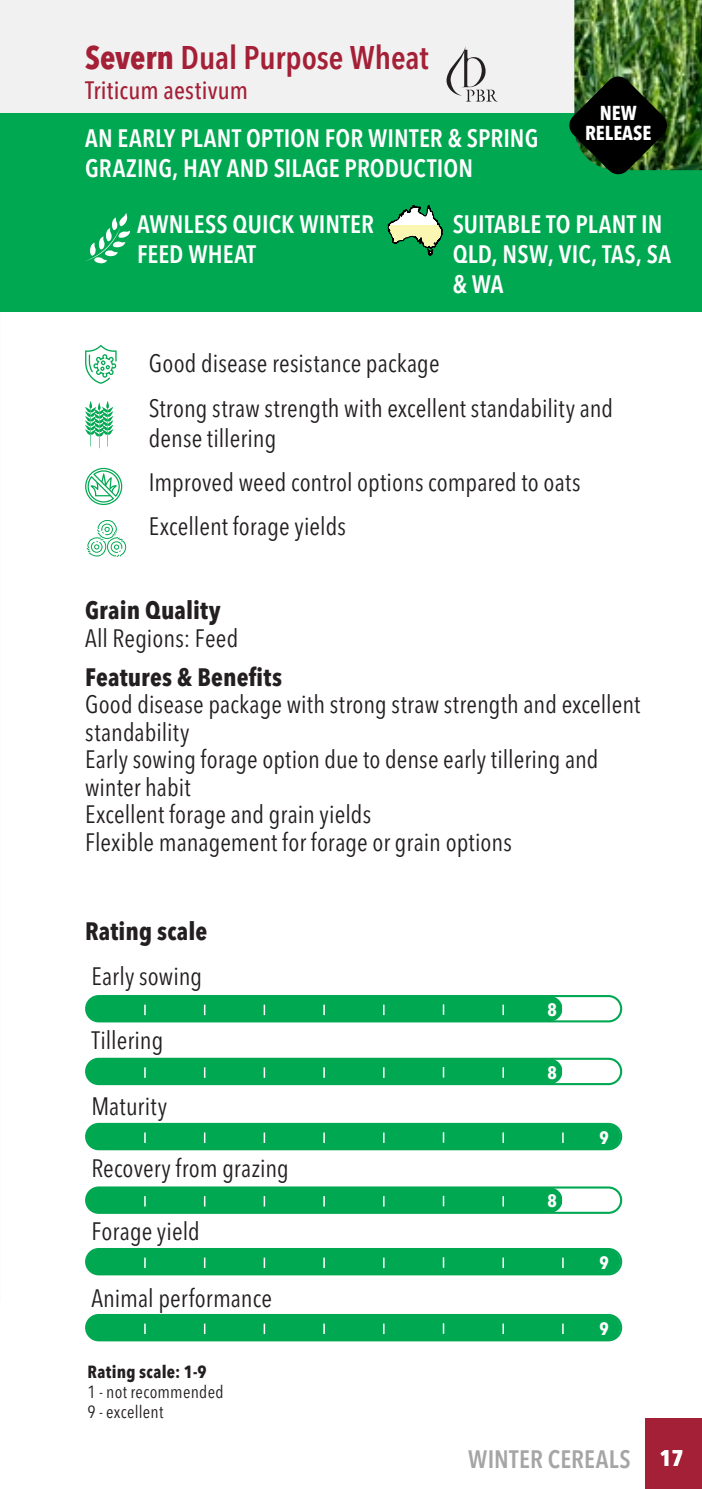
<style>
.page{position:relative;width:702px;height:1489px;background:#fff}
.page>*{position:absolute;margin:0;border:0;box-sizing:border-box;transform-origin:0 0}
.t1{font:600 condensed 32.5px "Avenir Next LT Pro";letter-spacing:-.005em;color:#a42036}
.t2{font:condensed 25px/27.5px "Avenir Next LT Pro";letter-spacing:.005em;color:#231f20}
.t3{font:600 condensed 25px/30px "Avenir Next LT Pro";letter-spacing:.005em;color:#fff}
.t4{font:700 condensed 25px "Avenir Next LT Pro";letter-spacing:.005em;color:#231f20}
.t5{font:500 condensed 25px "Avenir Next LT Pro";letter-spacing:.01em;color:#a42036}
.t6{font:600 condensed 25px "Avenir Next LT Pro";letter-spacing:.01em;color:#a6a5a5}
.t7{font:700 condensed 22.5px "Avenir Next LT Pro";color:#fff}
.t8{font:700 condensed 20px/20px "Avenir Next LT Pro";color:#fff;text-align:center}
.t9{font:700 condensed 17.75px "Avenir Next LT Pro";color:#fff}
.t10{font:condensed 17.5px/20px "Avenir Next LT Pro";letter-spacing:.015em;color:#231f20}
.t11{font:700 condensed 17.5px "Avenir Next LT Pro";letter-spacing:.015em;color:#231f20}
.s1{font-weight:700}
</style>
<div class="page">
<div style="left:645px;top:1417px;width:57px;height:71px;background:#a42036"></div>
<svg style="left:87px;top:519px;width:39px;height:38px"></svg>
<svg style="left:85px;top:345px;width:32px;height:39px"></svg>
<svg style="left:85px;top:401px;width:28px;height:47px"></svg>
<svg style="left:85px;top:468px;width:37px;height:37px"></svg>
<div style="left:0;top:0;width:702px;height:149px;background:#f1f1f2"></div>
<div style="left:0;top:113px;width:702px;height:199px;background:#00a851"></div>
<img style="left:574px;top:0;width:128px;height:170px">
<div style="left:85px;top:1122px;width:537px;height:28px;border:2px solid #00a851;border-radius:13px"></div>
<div style="left:86px;top:1123px;width:534px;height:26px;background:#00a851;border-radius:13px"></div>
<svg style="left:263px;top:1132px;width:2px;height:10px"></svg>
<svg style="left:144px;top:1132px;width:2px;height:10px"></svg>
<svg style="left:323px;top:1132px;width:2px;height:10px"></svg>
<svg style="left:502px;top:1132px;width:2px;height:10px"></svg>
<div style="left:85px;top:1247px;width:537px;height:28px;border:2px solid #00a851;border-radius:13px"></div>
<div style="left:86px;top:1248px;width:534px;height:26px;background:#00a851;border-radius:13px"></div>
<svg style="left:263px;top:1257px;width:2px;height:10px"></svg>
<svg style="left:144px;top:1257px;width:2px;height:10px"></svg>
<svg style="left:323px;top:1257px;width:2px;height:10px"></svg>
<svg style="left:502px;top:1257px;width:2px;height:10px"></svg>
<div style="left:85px;top:1313px;width:537px;height:28px;border:2px solid #00a851;border-radius:13px"></div>
<div style="left:86px;top:1314px;width:534px;height:26px;background:#00a851;border-radius:13px"></div>
<svg style="left:263px;top:1323px;width:2px;height:10px"></svg>
<svg style="left:144px;top:1323px;width:2px;height:10px"></svg>
<svg style="left:323px;top:1323px;width:2px;height:10px"></svg>
<svg style="left:502px;top:1323px;width:2px;height:10px"></svg>
<div style="left:85px;top:1057px;width:537px;height:28px;border:2px solid #00a851;border-radius:13px"></div>
<div style="left:86px;top:1058px;width:476px;height:26px;background:#00a851;border-radius:13px"></div>
<svg style="left:263px;top:1067px;width:2px;height:10px"></svg>
<svg style="left:144px;top:1067px;width:2px;height:10px"></svg>
<svg style="left:323px;top:1067px;width:2px;height:10px"></svg>
<svg style="left:502px;top:1067px;width:2px;height:10px"></svg>
<div style="left:85px;top:1186px;width:537px;height:27px;border:2px solid #00a851;border-radius:13px"></div>
<div style="left:86px;top:1187px;width:476px;height:25px;background:#00a851;border-radius:13px"></div>
<svg style="left:263px;top:1196px;width:2px;height:10px"></svg>
<svg style="left:144px;top:1196px;width:2px;height:10px"></svg>
<svg style="left:323px;top:1196px;width:2px;height:10px"></svg>
<svg style="left:502px;top:1196px;width:2px;height:10px"></svg>
<div style="left:85px;top:994px;width:537px;height:28px;border:2px solid #00a851;border-radius:13px"></div>
<div style="left:86px;top:996px;width:476px;height:25px;background:#00a851;border-radius:13px"></div>
<svg style="left:263px;top:1004px;width:2px;height:11px"></svg>
<svg style="left:144px;top:1004px;width:2px;height:11px"></svg>
<svg style="left:323px;top:1004px;width:2px;height:11px"></svg>
<svg style="left:502px;top:1004px;width:2px;height:11px"></svg>
<svg style="left:446px;top:46px;width:52px;height:56px"></svg>
<svg style="left:388px;top:205px;width:54px;height:50px"></svg>
<svg style="left:86px;top:213px;width:44px;height:51px"></svg>
<img style="left:569px;top:75px;width:99px;height:100px">
<h1 class="t1" style="left:85px;top:38px;width:345px"><span class="s1">Severn</span> Dual Purpose Wheat</h1>
<p class="t5" style="left:85px;top:75px;width:164px">Triticum aestivum</p>
<p class="t3" style="left:85px;top:123px;width:455px">AN EARLY PLANT OPTION FOR WINTER &amp; SPRING<br>GRAZING, HAY AND SILAGE PRODUCTION</p>
<p class="t8" style="left:585px;top:103px;width:68px">NEW<br>RELEASE</p>
<p class="t3" style="left:137px;top:209px;width:238px">AWNLESS QUICK WINTER<br>FEED WHEAT</p>
<p class="t3" style="left:452px;top:209px;width:220px">SUITABLE TO PLANT IN<br>QLD, NSW, VIC, TAS, SA &amp; WA</p>
<p class="t2" style="left:149px;top:341px;width:466px;line-height:44.2px">Good disease resistance package<br>Strong straw strength with excellent standability and</p>
<p class="t2" style="left:149px;top:415px;width:433px;line-height:44.2px">dense tillering<br>Improved weed control options compared to oats<br>Excellent forage yields</p>
<p class="t4" style="left:85px;top:595px;width:137px">Grain Quality</p>
<p class="t2" style="left:85px;top:624px;width:155px">All Regions: Feed</p>
<p class="t4" style="left:85px;top:661px;width:198px">Features &amp; Benefits</p>
<p class="t2" style="left:85px;top:691px;width:557px">Good disease package with strong straw strength and excellent standability<br>Early sowing forage option due to dense early tillering and winter habit<br>Excellent forage and grain yields<br>Flexible management for forage or grain options</p>
<p class="t4" style="left:85px;top:916px;width:124px">Rating scale</p>
<p class="t2" style="left:91px;top:962px;width:112px">Early sowing</p>
<p class="t2" style="left:91px;top:1026px;width:74px">Tillering</p>
<p class="t2" style="left:91px;top:1092px;width:77px">Maturity</p>
<p class="t2" style="left:91px;top:1154px;width:199px">Recovery from grazing</p>
<p class="t2" style="left:91px;top:1217px;width:110px">Forage yield</p>
<p class="t2" style="left:91px;top:1283px;width:182px">Animal performance</p>
<p class="t11" style="left:88px;top:1361px;width:121px">Rating scale: 1-9</p>
<p class="t10" style="left:88px;top:1381px;width:138px">1 - not recommended<br>9 - excellent</p>
<p class="t9" style="left:547px;top:998px;width:11px">8</p>
<p class="t9" style="left:547px;top:1061px;width:11px">8</p>
<p class="t9" style="left:547px;top:1190px;width:11px">8</p>
<p class="t9" style="left:599px;top:1126px;width:11px">9</p>
<p class="t9" style="left:599px;top:1251px;width:11px">9</p>
<p class="t9" style="left:599px;top:1317px;width:11px">9</p>
<p class="t6" style="left:468px;top:1443px;width:164px">WINTER CEREALS</p>
<p class="t7" style="left:660px;top:1443px;width:25px">17</p>
</div>
